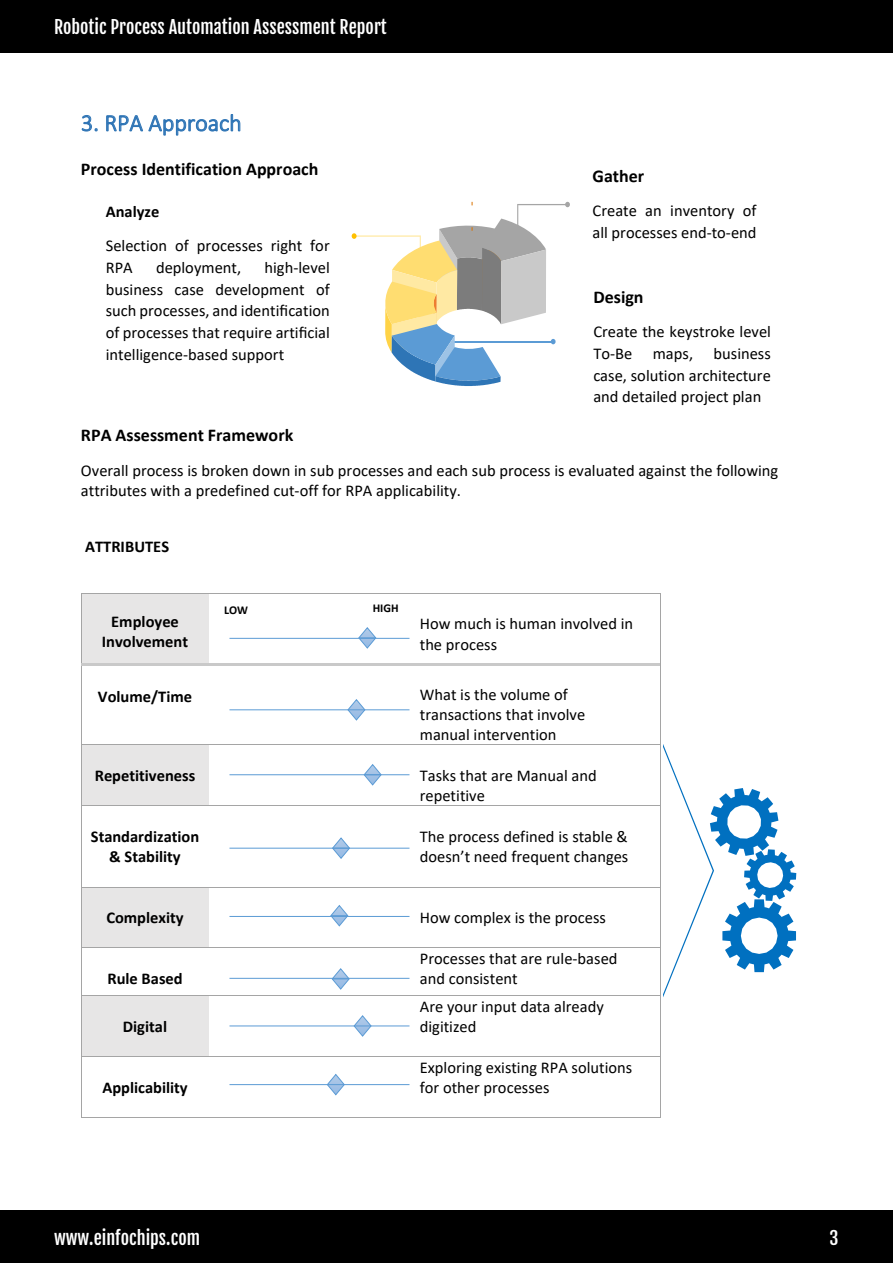
<style>
.page{position:relative;width:893px;height:1263px;background:#fff}
.page>*{position:absolute;margin:0;border:0;box-sizing:border-box;transform-origin:0 0}
.t1{font:300 24px "Calibri";color:#2e74b5}
.t2{font:700 18px "Calibri";color:#000}
.t3{font:18px "Fjalla One";color:#fff}
.t4{font:16.5px/20.1px "Calibri";color:#000}
.t5{font:700 16.5px/20.1px "Calibri";color:#000;text-align:center}
.t6{font:700 12px "Calibri";color:#000}
</style>
<div class="page">
<div style="left:0;top:0;width:893px;height:52px;background:#000"></div>
<div style="left:0;top:1210px;width:893px;height:53px;background:#000"></div>
<div style="left:82px;top:594px;width:127px;height:70px;background:#e7e6e6"></div>
<hr style="left:82px;top:593px;width:127px;height:1px;background:#a5a5a5">
<hr style="left:210px;top:593px;width:202px;height:1px;background:#a5a5a5">
<hr style="left:412px;top:593px;width:231px;height:1px;background:#a5a5a5">
<svg style="left:643px;top:593px;width:17px;height:1px"></svg>
<hr style="left:81px;top:593px;width:1px;height:71px;background:#a5a5a5">
<hr style="left:660px;top:593px;width:1px;height:71px;background:#a5a5a5">
<hr style="left:82px;top:664px;width:127px;height:2px;background:#c9c9c9">
<hr style="left:211px;top:664px;width:201px;height:2px;background:#c9c9c9">
<hr style="left:414px;top:664px;width:229px;height:2px;background:#c9c9c9">
<svg style="left:643px;top:664px;width:18px;height:2px"></svg>
<hr style="left:81px;top:666px;width:1px;height:78px;background:#a5a5a5">
<hr style="left:660px;top:666px;width:1px;height:78px;background:#a5a5a5">
<div style="left:82px;top:745px;width:127px;height:60px;background:#e7e6e6"></div>
<hr style="left:82px;top:744px;width:127px;height:1px;background:#a5a5a5">
<hr style="left:210px;top:744px;width:202px;height:1px;background:#a5a5a5">
<hr style="left:412px;top:744px;width:231px;height:1px;background:#a5a5a5">
<hr style="left:81px;top:745px;width:1px;height:60px;background:#a5a5a5">
<hr style="left:82px;top:805px;width:127px;height:1px;background:#a5a5a5">
<hr style="left:210px;top:805px;width:202px;height:1px;background:#a5a5a5">
<hr style="left:412px;top:805px;width:231px;height:1px;background:#a5a5a5">
<hr style="left:81px;top:806px;width:1px;height:81px;background:#a5a5a5">
<div style="left:82px;top:887px;width:127px;height:60px;background:#e7e6e6"></div>
<hr style="left:82px;top:887px;width:127px;height:1px;background:#a5a5a5">
<hr style="left:210px;top:887px;width:202px;height:1px;background:#a5a5a5">
<hr style="left:412px;top:887px;width:231px;height:1px;background:#a5a5a5">
<hr style="left:81px;top:887px;width:1px;height:60px;background:#a5a5a5">
<hr style="left:82px;top:947px;width:127px;height:1px;background:#a5a5a5">
<hr style="left:210px;top:947px;width:202px;height:1px;background:#a5a5a5">
<hr style="left:412px;top:947px;width:231px;height:1px;background:#a5a5a5">
<hr style="left:81px;top:948px;width:1px;height:47px;background:#a5a5a5">
<div style="left:82px;top:996px;width:127px;height:60px;background:#e7e6e6"></div>
<hr style="left:82px;top:995px;width:127px;height:1px;background:#a5a5a5">
<hr style="left:210px;top:995px;width:202px;height:1px;background:#a5a5a5">
<hr style="left:412px;top:995px;width:231px;height:1px;background:#a5a5a5">
<hr style="left:81px;top:996px;width:1px;height:60px;background:#a5a5a5">
<hr style="left:660px;top:996px;width:1px;height:60px;background:#a5a5a5">
<hr style="left:82px;top:1056px;width:127px;height:1px;background:#a5a5a5">
<hr style="left:210px;top:1056px;width:202px;height:1px;background:#a5a5a5">
<hr style="left:412px;top:1056px;width:231px;height:1px;background:#a5a5a5">
<svg style="left:643px;top:1056px;width:18px;height:1px"></svg>
<hr style="left:81px;top:1057px;width:1px;height:60px;background:#a5a5a5">
<hr style="left:82px;top:1117px;width:127px;height:1px;background:#a5a5a5">
<hr style="left:208px;top:1117px;width:204px;height:1px;background:#a5a5a5">
<hr style="left:411px;top:1117px;width:232px;height:1px;background:#a5a5a5">
<hr style="left:660px;top:1057px;width:1px;height:60px;background:#a5a5a5">
<svg style="left:643px;top:1117px;width:18px;height:1px"></svg>
<svg style="left:352px;top:202px;width:218px;height:184px"></svg>
<svg style="left:358px;top:627px;width:19px;height:22px"></svg>
<hr style="left:229px;top:709px;width:180px;height:1px;background:#5b9bd5">
<svg style="left:347px;top:699px;width:19px;height:22px"></svg>
<svg style="left:363px;top:764px;width:19px;height:22px"></svg>
<svg style="left:332px;top:837px;width:18px;height:22px"></svg>
<svg style="left:330px;top:905px;width:19px;height:22px"></svg>
<svg style="left:331px;top:968px;width:19px;height:22px"></svg>
<hr style="left:229px;top:638px;width:180px;height:1px;background:#5b9bd5">
<hr style="left:229px;top:774px;width:180px;height:1px;background:#5b9bd5">
<hr style="left:229px;top:848px;width:180px;height:1px;background:#5b9bd5">
<hr style="left:229px;top:916px;width:180px;height:1px;background:#5b9bd5">
<hr style="left:229px;top:978px;width:180px;height:1px;background:#5b9bd5">
<hr style="left:229px;top:1025px;width:180px;height:1px;background:#5b9bd5">
<svg style="left:353px;top:1015px;width:19px;height:22px"></svg>
<hr style="left:229px;top:1084px;width:180px;height:1px;background:#5b9bd5">
<svg style="left:326px;top:1073px;width:19px;height:23px"></svg>
<svg style="left:643px;top:744px;width:153px;height:253px"></svg>
<p class="t3" style="left:54px;top:16px;width:334px">Robotic Process Automation Assessment Report</p>
<h1 class="t1" style="left:81px;top:108px;width:162px">3. RPA Approach</h1>
<p class="t2" style="left:81px;top:156px;width:239px">Process Identification Approach</p>
<p class="t5" style="left:106px;top:202px;width:55px">Analyze</p>
<p class="t4" style="left:106px;top:234px;width:225px;line-height:21.8px">Selection of processes right for<br>RPA</p>
<p class="t4" style="left:106px;top:256px;width:226px;line-height:21.8px;text-align:justify;text-indent:159px">high-level business case development of such processes, and identification of processes that require artificial intelligence-based support</p>
<p class="t4" style="left:156px;top:257px;width:87px">deployment,</p>
<p class="t2" style="left:593px;top:163px;width:53px">Gather</p>
<p class="t4" style="left:593px;top:200px;width:166px;line-height:21.8px">Create an inventory of all processes end-to-end</p>
<p class="t2" style="left:593px;top:284px;width:52px">Design</p>
<p class="t4" style="left:593px;top:320px;width:179px;line-height:21.8px;text-align:justify">Create the keystroke level To-Be maps, business case, solution architecture and detailed project plan</p>
<p class="t2" style="left:81px;top:422px;width:214px">RPA Assessment Framework</p>
<p class="t4" style="left:81px;top:460px;width:699px">Overall process is broken down in sub processes and each sub process is evaluated against the following attributes with a predefined cut-off for RPA applicability.</p>
<p class="t5" style="left:85px;top:536px;width:86px">ATTRIBUTES</p>
<p class="t6" style="left:224px;top:602px;width:25px">LOW</p>
<p class="t6" style="left:373px;top:599px;width:27px">HIGH</p>
<p class="t5" style="left:102px;top:611px;width:88px">Employee<br>Involvement</p>
<p class="t4" style="left:420px;top:613px;width:215px">How much is human involved in the process</p>
<p class="t5" style="left:98px;top:686px;width:96px">Volume/Time</p>
<p class="t4" style="left:420px;top:684px;width:167px">What is the volume of transactions that involve manual intervention</p>
<p class="t5" style="left:95px;top:765px;width:102px">Repetitiveness</p>
<p class="t4" style="left:420px;top:765px;width:178px">Tasks that are Manual and repetitive</p>
<p class="t5" style="left:91px;top:826px;width:110px">Standardization &amp; Stability</p>
<p class="t4" style="left:420px;top:826px;width:210px">The process defined is stable &amp; doesn’t need frequent changes</p>
<p class="t5" style="left:106px;top:908px;width:79px">Complexity</p>
<p class="t4" style="left:420px;top:907px;width:188px">How complex is the process</p>
<p class="t5" style="left:107px;top:968px;width:77px">Rule Based</p>
<p class="t5" style="left:123px;top:1016px;width:46px">Digital</p>
<p class="t5" style="left:102px;top:1077px;width:87px">Applicability</p>
<p class="t4" style="left:420px;top:948px;width:199px">Processes that are rule-based and consistent</p>
<p class="t4" style="left:420px;top:996px;width:186px">Are your input data already digitized</p>
<p class="t4" style="left:420px;top:1057px;width:214px">Exploring existing RPA solutions for other processes</p>
<p class="t3" style="left:54px;top:1226px;width:148px">www.einfochips.com</p>
<p class="t3" style="left:829px;top:1226px;width:11px">3</p>
</div>
